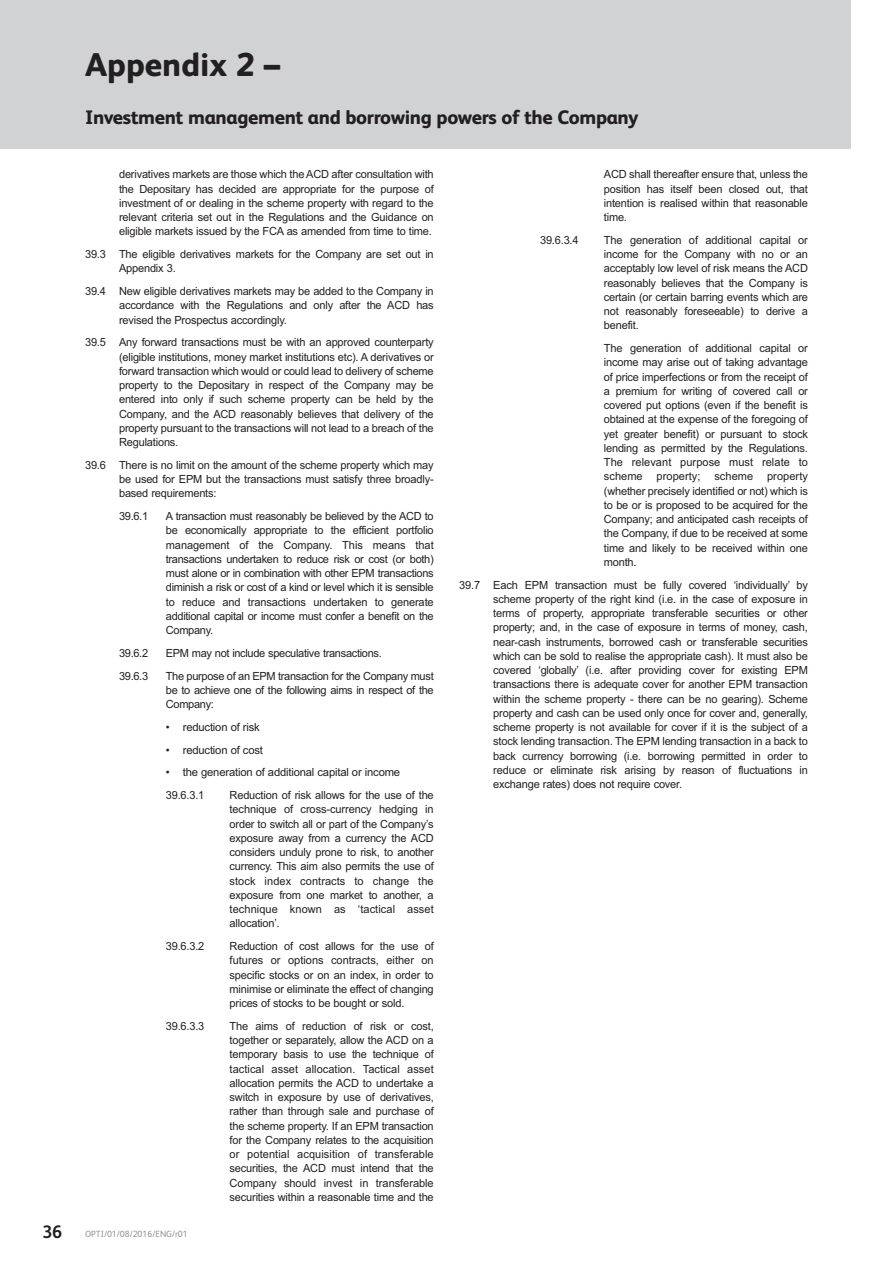
<style>
.page{position:relative;width:893px;height:1263px;background:#fff}
.page>*{position:absolute;margin:0;border:0;box-sizing:border-box;transform-origin:0 0}
.t1{font:800 33px "FS Albert";color:#231f20}
.t2{font:800 19.5px "FS Albert";letter-spacing:-.015em;color:#231f20}
.t3{font:700 18px "FS Albert";color:#231f20}
.t4{font:11.25px/14.2px "Arial";letter-spacing:-.015em;color:#231f20;text-align:justify}
.t5{font:9px "FS Albert";color:#939598}
</style>
<div class="page">
<div style="left:0;top:0;width:850px;height:149px;background:#d1d2d4"></div>
<h3 class="t3" style="left:43px;top:1225px;width:21px">36</h3>
<h1 class="t1" style="left:85px;top:54px;width:197px">Appendix 2 –</h1>
<h2 class="t2" style="left:85px;top:111px;width:555px">Investment management and borrowing powers of the Company</h2>
<p class="t4" style="left:119px;top:167px;width:316px">derivatives markets are those which the ACD after consultation with the Depositary has decided are appropriate for the purpose of investment of or dealing in the scheme property with regard to the relevant criteria set out in the Regulations and the Guidance on eligible markets issued by the FCA as amended from time to time.</p>
<p class="t4" style="left:119px;top:247px;width:316px;text-indent:-34px">39.3 The eligible derivatives markets for the Company are set out in<br>Appendix 3.</p>
<p class="t4" style="left:119px;top:284px;width:316px;text-indent:-34px">39.4 New eligible derivatives markets may be added to the Company in accordance with the Regulations and only after the ACD has revised the Prospectus accordingly.</p>
<p class="t4" style="left:119px;top:335px;width:316px;text-indent:-34px">39.5 Any forward transactions must be with an approved counterparty (eligible institutions, money market institutions etc). A derivatives or forward transaction which would or could lead to delivery of scheme property to the Depositary in respect of the Company may be entered into only if such scheme property can be held by the Company, and the ACD reasonably believes that delivery of the property pursuant to the transactions will not lead to a breach of the Regulations.</p>
<p class="t4" style="left:119px;top:458px;width:316px;text-indent:-34px">39.6 There is no limit on the amount of the scheme property which may be used for EPM but the transactions must satisfy three broadly&shy;based requirements:</p>
<p class="t4" style="left:119px;top:509px;width:31px">39.6.1</p>
<p class="t4" style="left:166px;top:509px;width:269px">A transaction must reasonably be believed by the ACD to be economically appropriate to the efficient portfolio management of the Company. This means that transactions undertaken to reduce risk or cost (or both) must alone or in combination with other EPM transactions diminish a risk or cost of a kind or level which it is sensible to reduce and transactions undertaken to generate additional capital or income must confer a benefit on the Company.</p>
<p class="t4" style="left:119px;top:646px;width:31px">39.6.2</p>
<p class="t4" style="left:166px;top:646px;width:218px">EPM may not include speculative transactions.</p>
<p class="t4" style="left:119px;top:669px;width:31px">39.6.3</p>
<p class="t4" style="left:166px;top:669px;width:269px">The purpose of an EPM transaction for the Company must be to achieve one of the following aims in respect of the Company:</p>
<p class="t4" style="left:166px;top:720px;width:96px">• reduction of risk</p>
<p class="t4" style="left:166px;top:743px;width:99px">• reduction of cost</p>
<p class="t4" style="left:166px;top:761px;width:236px;line-height:22.8px">• the generation of additional capital or income<br>39.6.3.1</p>
<p class="t4" style="left:230px;top:788px;width:206px">Reduction of risk allows for the use of the technique of cross-currency hedging in order to switch all or part of the Company’s exposure away from a currency the ACD considers unduly prone to risk, to another currency. This aim also permits the use of stock index contracts to change the exposure from one market to another, a technique known as ‘tactical asset allocation’.</p>
<p class="t4" style="left:166px;top:939px;width:40px">39.6.3.2</p>
<p class="t4" style="left:230px;top:939px;width:206px">Reduction of cost allows for the use of futures or options contracts, either on specific stocks or on an index, in order to minimise or eliminate the effect of changing prices of stocks to be bought or sold.</p>
<p class="t4" style="left:166px;top:1019px;width:40px">39.6.3.3</p>
<p class="t4" style="left:230px;top:1019px;width:206px">The aims of reduction of risk or cost, together or separately, allow the ACD on a temporary basis to use the technique of tactical asset allocation. Tactical asset allocation permits the ACD to undertake a switch in exposure by use of derivatives, rather than through sale and purchase of the scheme property. If an EPM transaction for the Company relates to the acquisition or potential acquisition of transferable securities, the ACD must intend that the Company should invest in transferable securities within a reasonable time and the</p>
<p class="t5" style="left:85px;top:1231px;width:104px">OPTI/01/08/2016/ENG/r01</p>
<p class="t4" style="left:604px;top:167px;width:206px">ACD shall thereafter ensure that, unless the position has itself been closed out, that intention is realised within that reasonable time.</p>
<p class="t4" style="left:540px;top:233px;width:40px">39.6.3.4</p>
<p class="t4" style="left:604px;top:233px;width:206px">The generation of additional capital or income for the Company with no or an acceptably low level of risk means the ACD reasonably believes that the Company is certain (or certain barring events which are not reasonably foreseeable) to derive a benefit.</p>
<p class="t4" style="left:604px;top:341px;width:206px">The generation of additional capital or income may arise out of taking advantage of price imperfections or from the receipt of a premium for writing of covered call or covered put options (even if the benefit is obtained at the expense of the foregoing of yet greater benefit) or pursuant to stock lending as permitted by the Regulations.<br>The relevant purpose must relate to scheme property; scheme property (whether precisely identified or not) which is to be or is proposed to be acquired for the Company; and anticipated cash receipts of the Company, if due to be received at some time and likely to be received within one month.</p>
<p class="t4" style="left:493px;top:578px;width:316px;text-indent:-34px">39.7 Each EPM transaction must be fully covered ‘individually’ by scheme property of the right kind (i.e. in the case of exposure in terms of property, appropriate transferable securities or other property; and, in the case of exposure in terms of money, cash, near-cash instruments, borrowed cash or transferable securities which can be sold to realise the appropriate cash). It must also be covered ‘globally’ (i.e. after providing cover for existing EPM transactions there is adequate cover for another EPM transaction within the scheme property - there can be no gearing). Scheme property and cash can be used only once for cover and, generally, scheme property is not available for cover if it is the subject of a stock lending transaction. The EPM lending transaction in a back to back currency borrowing (i.e. borrowing permitted in order to reduce or eliminate risk arising by reason of fluctuations in exchange rates) does not require cover.</p>
</div>
